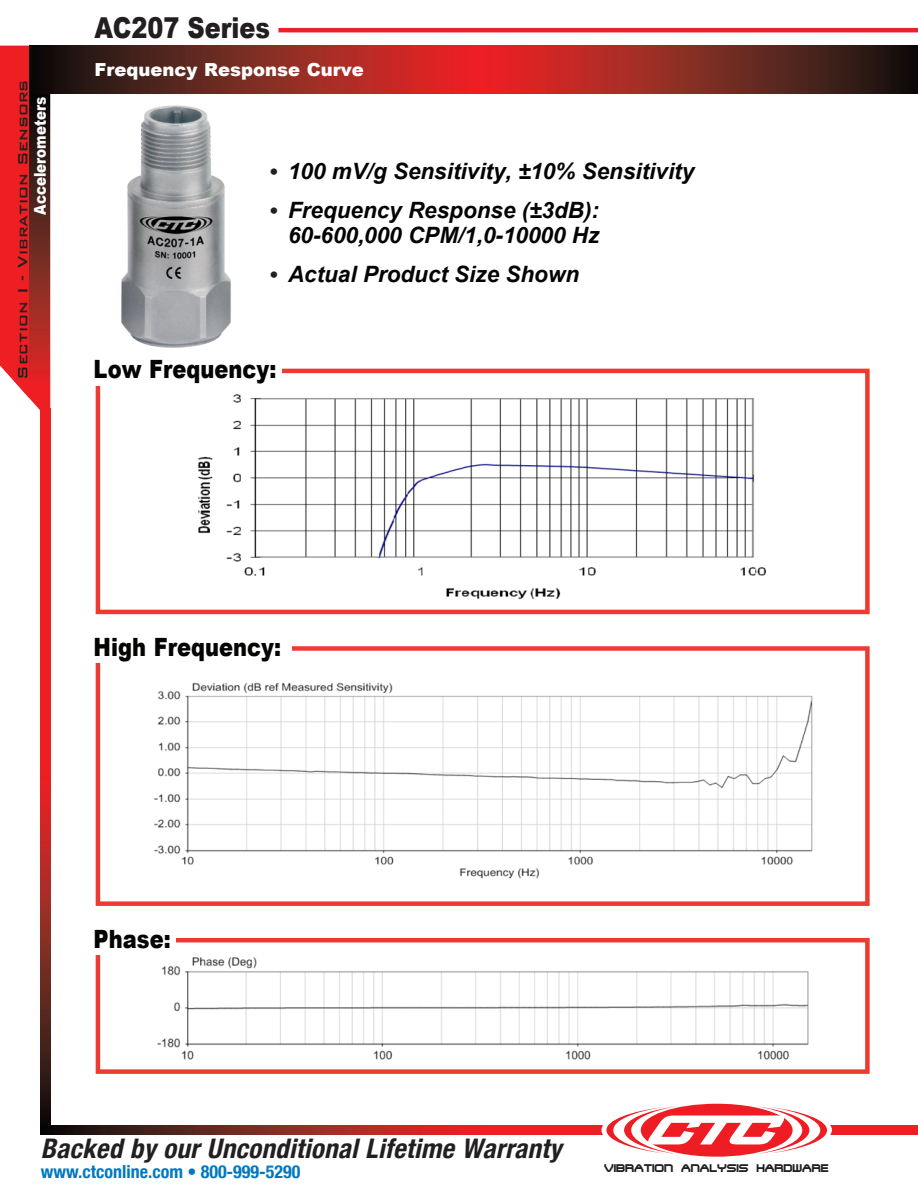
<style>
.page{position:relative;width:918px;height:1188px;background:#fff}
.page>*{position:absolute;margin:0;border:0;box-sizing:border-box;transform-origin:0 0}
.Page_Headers__PG{font:900 28.8px "Arial";color:#231f20;scale:.83 1}
.t1{font:italic 700 condensed 27px "Helvetica Neue";color:#231f20}
.t2{font:900 25.2px "Arial";color:#040503;scale:.83 1}
.t3{font:italic 700 22.5px/25.5px "Arial";color:#040503;text-align:right}
.t4{font:700 condensed 18px "Helvetica Neue";color:#0078c0}
.t5{font:500 18px "Bank Gothic";color:#231f20}
.t6{font:900 18px "Arial";color:#fff}
.t7{font:900 16.2px "Arial";color:#fff;scale:.83 1}
.Page_Headers__PG-2{font:500 12px "Steel Wolf";color:#231f20}
.s1{font-family:"Times";font-weight:400;font-style:normal;color:#231f20}
</style>
<div class="page">
<svg style="left:0;top:46px;width:50px;height:376px;background:#c03131"></svg>
<svg style="left:41px;top:409px;width:9px;height:716px;background:#b82121"></svg>
<svg style="left:41px;top:1125px;width:877px;height:10px;background:#a0221f"></svg>
<svg style="left:29px;top:46px;width:889px;height:47px;background:#80241f"></svg>
<hr style="left:278px;top:28px;width:640px;height:4px;background:#ed1f26">
<div style="left:602px;top:1099px;width:230px;height:62px;background:#fff;border-radius:50%"></div>
<svg style="left:606px;top:1104px;width:221px;height:53px"></svg>
<img style="left:157px;top:957px;width:652px;height:103px">
<div style="left:96px;top:938px;width:774px;height:136px;border:4px solid #ee3b32"></div>
<div style="left:92px;top:925px;width:84px;height:30px;background:#fff"></div>
<img style="left:154px;top:682px;width:659px;height:197px">
<div style="left:96px;top:646px;width:774px;height:260px;border:4px solid #ee3b32"></div>
<div style="left:92px;top:633px;width:200px;height:30px;background:#fff"></div>
<img style="left:198px;top:394px;width:568px;height:205px">
<div style="left:96px;top:369px;width:774px;height:245px;border:4px solid #ee3b32"></div>
<div style="left:92px;top:356px;width:190px;height:30px;background:#fff"></div>
<img style="left:121px;top:105px;width:110px;height:243px">
<p class="t5" style="left:9px;top:380px;width:302px;rotate:-90deg">Section I - Vibration Sensors</p>
<p class="t7" style="left:28px;top:215px;width:143px;rotate:-90deg">Accelerometers</p>
<p class="Page_Headers__PG" style="left:94px;top:7px;width:213px">AC207 Series</p>
<p class="t6" style="left:94px;top:56px;width:271px">Frequency Response Curve</p>
<p class="t3" style="left:270px;top:159px;width:426px"><span class="s1">•</span> 100 mV/g Sensitivity, ±10% Sensitivity</p>
<p class="t3" style="left:270px;top:198px;width:331px"><span class="s1">•</span> Frequency Response (±3dB):<br>60-600,000 CPM/1,0-10000 Hz</p>
<p class="t3" style="left:270px;top:263px;width:311px"><span class="s1">•</span> Actual Product Size Shown</p>
<p class="t2" style="left:94px;top:351px;width:222px">Low Frequency:</p>
<p class="t2" style="left:94px;top:629px;width:227px">High Frequency:</p>
<p class="t2" style="left:94px;top:920px;width:94px">Phase:</p>
<p class="t1" style="left:41px;top:1132px;width:529px">Backed by ourUnconditionalLifetime Warranty</p>
<p class="t4" style="left:41px;top:1161px;width:261px">www.ctconline.com • 800-999-5290</p>
<p class="Page_Headers__PG-2" style="left:604px;top:1160px;width:226px">VIBRATION ANALYSIS HARDWARE</p>
</div>
